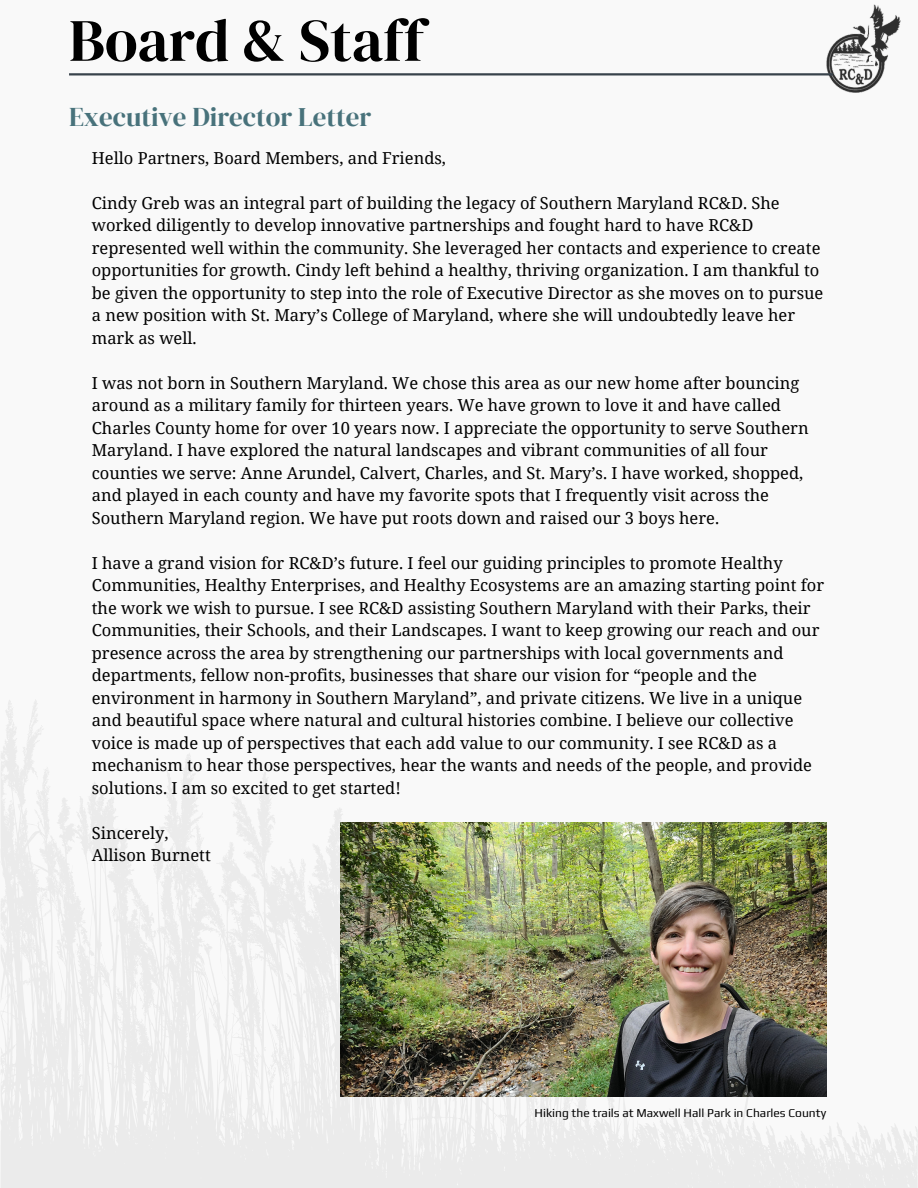
<style>
.page{position:relative;width:918px;height:1188px;background:#f9f9f9}
.page>*{position:absolute;margin:0;border:0;box-sizing:border-box;transform-origin:0 0}
.t1{font:60px "DM Serif Display";color:#000}
.t2{font:26.85px "DM Serif Display";color:#48727b}
.t3{font:16.5px/22.5px "Noto Serif";color:#000}
.t4{font:12px "Play";color:#000}
</style>
<div class="page">
<img style="left:826px;top:4px;width:74px;height:88px">
<hr style="left:69px;top:73px;width:764px;height:2px;background:#39434c">
<svg style="left:1px;top:700px;width:917px;height:488px"></svg>
<img style="left:340px;top:823px;width:486px;height:273px">
<h1 class="t1" style="left:69px;top:-1px;width:357px">Board &amp; Staff</h1>
<h2 class="t2" style="left:69px;top:98px;width:304px">Executive Director Letter</h2>
<p class="t3" style="left:92px;top:146px;width:356px">Hello Partners, Board Members, and Friends,</p>
<p class="t3" style="left:92px;top:191px;width:733px">Cindy Greb was an integral part of building the legacy of Southern Maryland RC&amp;D. She worked diligently to develop innovative partnerships and fought hard to have RC&amp;D represented well within the community. She leveraged her contacts and experience to create opportunities for growth. Cindy left behind a healthy, thriving organization. I am thankful to be given the opportunity to step into the role of Executive Director as she moves on to pursue a new position with St. Mary’s College of Maryland, where she will undoubtedly leave her mark as well.</p>
<p class="t3" style="left:92px;top:371px;width:718px">I was not born in Southern Maryland. We chose this area as our new home after bouncing around as a military family for thirteen years. We have grown to love it and have called Charles County home for over 10 years now. I appreciate the opportunity to serve Southern Maryland. I have explored the natural landscapes and vibrant communities of all four counties we serve: Anne Arundel, Calvert, Charles, and St. Mary’s. I have worked, shopped, and played in each county and have my favorite spots that I frequently visit across the Southern Maryland region. We have put roots down and raised our 3 boys here.</p>
<p class="t3" style="left:92px;top:551px;width:734px">I have a grand vision for RC&amp;D’s future. I feel our guiding principles to promote Healthy Communities, Healthy Enterprises, and Healthy Ecosystems are an amazing starting point for the work we wish to pursue. I see RC&amp;D assisting Southern Maryland with their Parks, their Communities, their Schools, and their Landscapes. I want to keep growing our reach and our presence across the area by strengthening our partnerships with local governments and departments, fellow non-profits, businesses that share our vision for “people and the environment in harmony in Southern Maryland”, and private citizens. We live in a unique and beautiful space where natural and cultural histories combine. I believe our collective voice is made up of perspectives that each add value to our community. I see RC&amp;D as a mechanism to hear those perspectives, hear the wants and needs of the people, and provide solutions. I am so excited to get started!</p>
<p class="t3" style="left:92px;top:821px;width:121px">Sincerely,<br>Allison Burnett</p>
<p class="t4" style="left:535px;top:1106px;width:293px">Hiking the trails at Maxwell Hall Park in Charles County</p>
</div>
